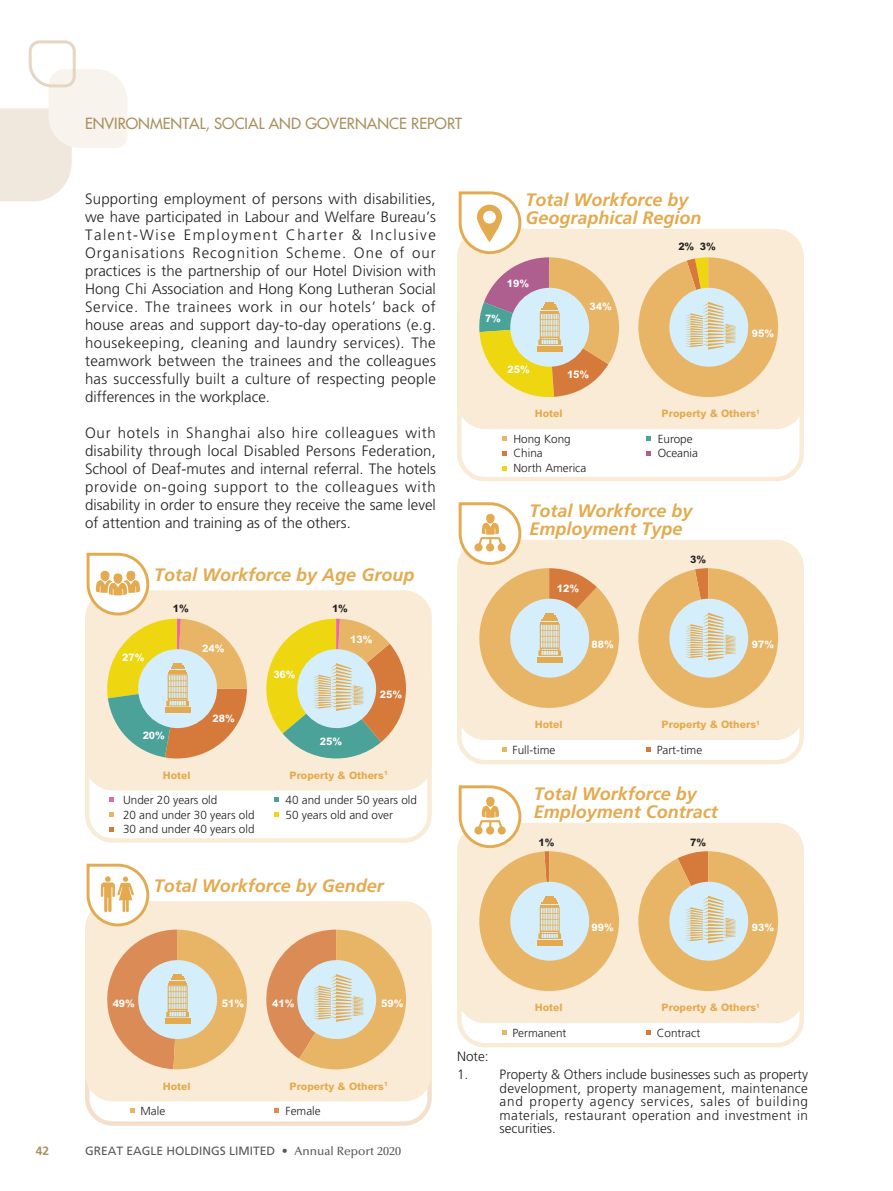
<style>
.page{position:relative;width:893px;height:1191px;background:#fff}
.page>*{position:absolute;margin:0;border:0;box-sizing:border-box;transform-origin:0 0}
.t1{font:italic 700 18px/18px "Frutiger LT Std";color:#e4aa4f}
.t2{font:300 15px/18px "Frutiger LT Std";color:#231f20;text-align:justify}
.t3{font:500 15px "Futura Std";color:#aa905e}
.t4{font:300 13.5px/13.5px "Frutiger LT Std";letter-spacing:.03em;color:#231f20;text-align:justify}
.t5{font:12px "Frutiger LT Std";color:#57585a}
.t6{font:700 12px "Frutiger LT Std";color:#aa905e}
.t7{font:300 11.7px/14.7px "Frutiger LT Std";color:#231f20}
.t8{font:800 10.2px "M Hei HK";color:#e4aa4f}
.t9{font:800 10.2px "M Hei HK";color:#fff}
.t10{font:800 10.2px "M Hei HK";color:#231f20}
.s1{font-weight:300}
.s2{font-family:"Optima LT Std";font-weight:500}
</style>
<div class="page">
<svg style="left:0;top:40px;width:127px;height:161px"></svg>
<div style="left:85px;top:651px;width:347px;height:191px;border:4px solid #f9ebd5;border-radius:25px"></div>
<div style="left:87px;top:592px;width:343px;height:196px;background:#f9ebd5;border-radius:25px"></div>
<div style="left:85px;top:590px;width:347px;height:200px;border:4px solid #f9ebd5;border-radius:25px"></div>
<svg style="left:110px;top:797px;width:4px;height:5px"></svg>
<svg style="left:110px;top:812px;width:4px;height:5px"></svg>
<svg style="left:110px;top:827px;width:4px;height:5px"></svg>
<svg style="left:274px;top:797px;width:5px;height:5px"></svg>
<svg style="left:274px;top:812px;width:5px;height:5px"></svg>
<svg style="left:85px;top:553px;width:162px;height:205px"></svg>
<div style="left:165px;top:707px;width:25px;height:5px;background:#e4aa4f"></div>
<svg style="left:266px;top:619px;width:140px;height:140px"></svg>
<div style="left:85px;top:962px;width:347px;height:163px;border:4px solid #f5dfcc;border-radius:25px"></div>
<div style="left:87px;top:903px;width:343px;height:196px;background:#f9ebd5;border-radius:25px"></div>
<div style="left:85px;top:901px;width:347px;height:200px;border:4px solid #f9ebd5;border-radius:25px"></div>
<svg style="left:130px;top:1108px;width:5px;height:4px"></svg>
<svg style="left:274px;top:1108px;width:5px;height:4px"></svg>
<svg style="left:85px;top:863px;width:162px;height:206px"></svg>
<div style="left:165px;top:1018px;width:25px;height:5px;background:#e4aa4f"></div>
<svg style="left:266px;top:929px;width:140px;height:140px"></svg>
<div style="left:457px;top:290px;width:347px;height:191px;border:4px solid #f9ebd5;border-radius:25px"></div>
<div style="left:459px;top:231px;width:343px;height:196px;background:#f9ebd5;border-radius:25px"></div>
<div style="left:457px;top:229px;width:347px;height:200px;border:4px solid #f9ebd5;border-radius:25px"></div>
<svg style="left:502px;top:436px;width:5px;height:4px"></svg>
<svg style="left:502px;top:451px;width:5px;height:4px"></svg>
<svg style="left:502px;top:466px;width:5px;height:5px"></svg>
<svg style="left:646px;top:436px;width:5px;height:4px"></svg>
<svg style="left:646px;top:451px;width:5px;height:4px"></svg>
<svg style="left:457px;top:191px;width:162px;height:208px"></svg>
<div style="left:537px;top:346px;width:25px;height:5px;background:#e4aa4f"></div>
<svg style="left:638px;top:257px;width:140px;height:140px"></svg>
<div style="left:457px;top:601px;width:347px;height:163px;border:4px solid #f9ebd5;border-radius:25px"></div>
<div style="left:459px;top:542px;width:343px;height:196px;background:#f9ebd5;border-radius:25px"></div>
<div style="left:457px;top:540px;width:347px;height:200px;border:4px solid #f9ebd5;border-radius:25px"></div>
<svg style="left:502px;top:747px;width:5px;height:4px"></svg>
<svg style="left:646px;top:747px;width:5px;height:4px"></svg>
<svg style="left:638px;top:568px;width:140px;height:140px"></svg>
<svg style="left:457px;top:502px;width:170px;height:213px"></svg>
<div style="left:457px;top:884px;width:347px;height:163px;border:4px solid #f9ebd5;border-radius:25px"></div>
<div style="left:459px;top:825px;width:343px;height:195px;background:#f9ebd5;border-radius:25px"></div>
<div style="left:457px;top:823px;width:347px;height:200px;border:4px solid #f9ebd5;border-radius:25px"></div>
<div style="left:479px;top:851px;width:140px;height:140px;background:#e8b567;border-radius:69px"></div>
<div style="left:510px;top:881px;width:79px;height:79px;background:#d4effb;border-radius:50%"></div>
<svg style="left:502px;top:1030px;width:5px;height:4px"></svg>
<svg style="left:646px;top:1030px;width:5px;height:4px"></svg>
<svg style="left:538px;top:851px;width:23px;height:88px"></svg>
<div style="left:537px;top:940px;width:25px;height:5px;background:#e4aa4f"></div>
<svg style="left:638px;top:851px;width:140px;height:140px"></svg>
<svg style="left:457px;top:785px;width:66px;height:64px"></svg>
<p class="t3" style="left:85px;top:114px;width:378px">ENVIRONMENTAL, SOCIAL AND GOVERNANCE REPORT</p>
<p class="t2" style="left:85px;top:190px;width:352px">Supporting employment of persons with disabilities, we have participated in Labour and Welfare Bureau’s Talent-Wise Employment Charter &amp; Inclusive Organisations Recognition Scheme. One of our practices is the partnership of our Hotel Division with Hong Chi Association and Hong Kong Lutheran Social Service. The trainees work in our hotels’ back of house areas and support day-to-day operations (e.g. housekeeping, cleaning and laundry services). The teamwork between the trainees and the colleagues has successfully built a culture of respecting people differences in the workplace.</p>
<p class="t2" style="left:85px;top:424px;width:352px">Our hotels in Shanghai also hire colleagues with disability through local Disabled Persons Federation, School of Deaf-mutes and internal referral. The hotels provide on-going support to the colleagues with disability in order to ensure they receive the same level of attention and training as of the others.</p>
<p class="t1" style="left:154px;top:566px;width:262px">Total Workforce by Age Group</p>
<p class="t9" style="left:122px;top:650px;width:24px">27%</p>
<p class="t10" style="left:173px;top:602px;width:18px">1%</p>
<p class="t9" style="left:202px;top:642px;width:24px">24%</p>
<p class="t9" style="left:143px;top:728px;width:24px">20%</p>
<p class="t9" style="left:212px;top:711px;width:24px">28%</p>
<p class="t9" style="left:273px;top:667px;width:24px">36%</p>
<p class="t10" style="left:332px;top:602px;width:18px">1%</p>
<p class="t9" style="left:350px;top:632px;width:24px">13%</p>
<p class="t9" style="left:320px;top:734px;width:24px">25%</p>
<p class="t9" style="left:380px;top:687px;width:24px">25%</p>
<p class="t8" style="left:163px;top:768px;width:29px">Hotel</p>
<p class="t8" style="left:290px;top:768px;width:100px">Property &amp; Others<sup>1</sup></p>
<p class="t7" style="left:123px;top:793px;width:133px">Under 20 years old<br>20 and under 30 years old<br>30 and under 40 years old</p>
<p class="t7" style="left:286px;top:793px;width:133px">40 and under 50 years old<br>50 years old and over</p>
<p class="t1" style="left:154px;top:876px;width:232px">Total Workforce by Gender</p>
<p class="t1" style="left:526px;top:191px;width:178px">Total Workforce by<br>Geographical Region</p>
<p class="t9" style="left:507px;top:277px;width:24px">19%</p>
<p class="t9" style="left:485px;top:312px;width:18px">7%</p>
<p class="t9" style="left:507px;top:362px;width:24px">25%</p>
<p class="t9" style="left:590px;top:299px;width:24px">34%</p>
<p class="t9" style="left:567px;top:368px;width:24px">15%</p>
<p class="t10" style="left:678px;top:239px;width:18px">2%</p>
<p class="t10" style="left:700px;top:239px;width:18px">3%</p>
<p class="t9" style="left:752px;top:326px;width:24px">95%</p>
<p class="t8" style="left:535px;top:407px;width:29px">Hotel</p>
<p class="t8" style="left:662px;top:407px;width:100px">Property &amp; Others<sup>1</sup></p>
<p class="t7" style="left:513px;top:431px;width:74px">Hong Kong<br>China<br>North America</p>
<p class="t7" style="left:658px;top:431px;width:42px">Europe<br>Oceania</p>
<p class="t1" style="left:529px;top:502px;width:165px">Total Workforce by<br>Employment Type</p>
<p class="t9" style="left:557px;top:581px;width:24px">12%</p>
<p class="t10" style="left:690px;top:552px;width:18px">3%</p>
<p class="t9" style="left:591px;top:637px;width:24px">88%</p>
<p class="t9" style="left:752px;top:637px;width:24px">97%</p>
<p class="t8" style="left:535px;top:717px;width:29px">Hotel</p>
<p class="t8" style="left:662px;top:717px;width:100px">Property &amp; Others<sup>1</sup></p>
<p class="t7" style="left:512px;top:742px;width:44px">Full-time</p>
<p class="t7" style="left:657px;top:742px;width:47px">Part-time</p>
<p class="t1" style="left:534px;top:785px;width:186px">Total Workforce by<br>Employment Contract</p>
<p class="t10" style="left:538px;top:835px;width:18px">1%</p>
<p class="t10" style="left:690px;top:835px;width:18px">7%</p>
<p class="t9" style="left:591px;top:920px;width:24px">99%</p>
<p class="t9" style="left:752px;top:920px;width:24px">93%</p>
<p class="t9" style="left:113px;top:996px;width:24px">49%</p>
<p class="t9" style="left:222px;top:996px;width:24px">51%</p>
<p class="t9" style="left:272px;top:996px;width:24px">41%</p>
<p class="t9" style="left:381px;top:996px;width:24px">59%</p>
<p class="t8" style="left:535px;top:1000px;width:29px">Hotel</p>
<p class="t8" style="left:662px;top:1000px;width:100px">Property &amp; Others<sup>1</sup></p>
<p class="t7" style="left:512px;top:1025px;width:55px">Permanent</p>
<p class="t7" style="left:657px;top:1025px;width:45px">Contract</p>
<p class="t8" style="left:163px;top:1079px;width:29px">Hotel</p>
<p class="t8" style="left:290px;top:1079px;width:100px">Property &amp; Others<sup>1</sup></p>
<p class="t7" style="left:141px;top:1103px;width:26px">Male</p>
<p class="t7" style="left:286px;top:1103px;width:37px">Female</p>
<p class="t6" style="left:36px;top:1144px;width:15px">42</p>
<p class="t5" style="left:85px;top:1144px;width:318px">GREAT EAGLE HOLDINGS LIMITED <span class="s1">•</span> <span class="s2">Annual Report 2020</span></p>
<p class="t4" style="left:457px;top:1050px;width:33px">Note:</p>
<p class="t4" style="left:500px;top:1068px;width:310px;text-indent:-43px">1. Property &amp; Others include businesses such as property development, property management, maintenance and property agency services, sales of building materials, restaurant operation and investment in securities.</p>
</div>
